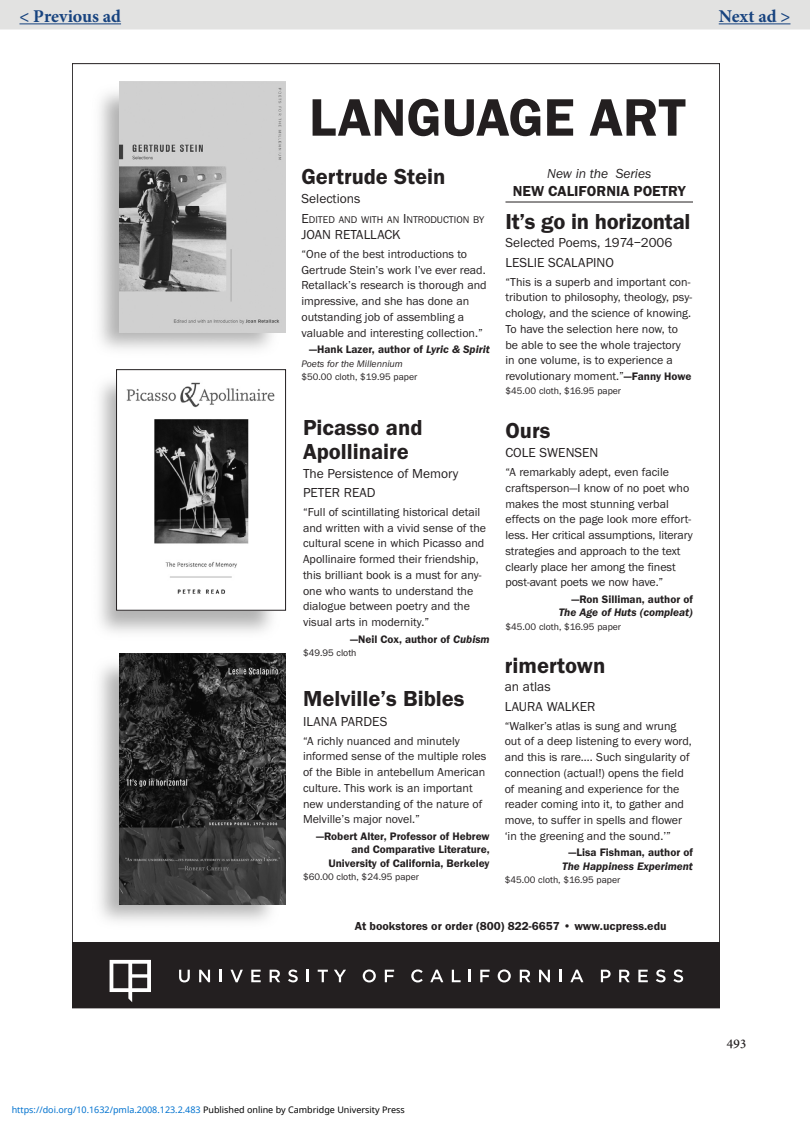
<style>
.page{position:relative;width:810px;height:1134px;background:#fff}
.page>*{position:absolute;margin:0;border:0;box-sizing:border-box;transform-origin:0 0}
.t1{font:600 54.6px "Franklin Gothic";color:#231f20}
.t2{font:600 22.5px/24px "Franklin Gothic";color:#231f20}
.IndexofAds{font:700 18px "Minion Pro";letter-spacing:-.005em;color:#17437f}
.t3{font:600 15px "Franklin Gothic";color:#231f20}
.t4{font:500 14.25px "Minion Pro";color:#231f20}
.t5{font:13.5px/19.5px "Franklin Gothic";color:#231f20}
.t6{font:italic 13.5px "Franklin Gothic";color:#231f20}
.t7{font:12px/15.8px "Franklin Gothic";color:#231f20}
.t8{font:600 12px "Franklin Gothic";color:#231f20}
.t9{font:600 11.25px/13.5px "Franklin Gothic";color:#231f20;text-align:right}
.t10{font:italic 600 11.25px/13.5px "Franklin Gothic";color:#231f20;text-align:right}
.t11{font:10.2px "Franklin Gothic";color:#231f20}
.t12{font:9.75px/13.5px "Franklin Gothic";color:#231f20}
.t13{font:9px "Noto Sans";color:#0172cf}
.s1{font-size:13.5px}
.s2{font-style:italic}
.s3{font-weight:600;font-size:11.25px}
.s4{font-style:normal}
.s5{color:#000}
</style>
<div class="page">
<div style="left:0;top:0;width:810px;height:30px;background:#e2e2e1"></div>
<hr style="left:20px;top:23px;width:101px;height:1px;background:#17437f">
<hr style="left:719px;top:23px;width:71px;height:1px;background:#17437f">
<img style="left:99px;top:656px;width:173px;height:265px">
<div style="left:72px;top:943px;width:648px;height:65px;background:#231f20"></div>
<svg style="left:110px;top:960px;width:41px;height:42px"></svg>
<svg style="left:179px;top:970px;width:11px;height:12px"></svg>
<svg style="left:199px;top:970px;width:11px;height:12px"></svg>
<svg style="left:220px;top:970px;width:2px;height:12px"></svg>
<svg style="left:230px;top:970px;width:13px;height:12px"></svg>
<svg style="left:251px;top:970px;width:10px;height:12px"></svg>
<svg style="left:270px;top:970px;width:10px;height:12px"></svg>
<svg style="left:288px;top:970px;width:10px;height:12px"></svg>
<svg style="left:307px;top:970px;width:2px;height:12px"></svg>
<svg style="left:318px;top:970px;width:10px;height:12px"></svg>
<svg style="left:334px;top:970px;width:12px;height:12px"></svg>
<svg style="left:363px;top:969px;width:13px;height:13px"></svg>
<svg style="left:385px;top:970px;width:9px;height:12px"></svg>
<svg style="left:411px;top:969px;width:12px;height:13px"></svg>
<svg style="left:430px;top:970px;width:13px;height:12px"></svg>
<svg style="left:452px;top:970px;width:9px;height:12px"></svg>
<svg style="left:468px;top:970px;width:3px;height:12px"></svg>
<svg style="left:480px;top:970px;width:10px;height:12px"></svg>
<svg style="left:498px;top:969px;width:13px;height:13px"></svg>
<svg style="left:520px;top:970px;width:10px;height:12px"></svg>
<svg style="left:539px;top:970px;width:11px;height:12px"></svg>
<svg style="left:560px;top:970px;width:2px;height:12px"></svg>
<svg style="left:570px;top:970px;width:13px;height:12px"></svg>
<svg style="left:601px;top:970px;width:10px;height:12px"></svg>
<svg style="left:619px;top:970px;width:11px;height:12px"></svg>
<svg style="left:638px;top:970px;width:10px;height:12px"></svg>
<svg style="left:656px;top:970px;width:10px;height:12px"></svg>
<svg style="left:673px;top:970px;width:10px;height:12px"></svg>
<img style="left:99px;top:84px;width:173px;height:265px">
<img style="left:120px;top:81px;width:166px;height:252px">
<img style="left:120px;top:653px;width:166px;height:252px">
<img style="left:99px;top:381px;width:184px;height:252px">
<img style="left:118px;top:381px;width:165px;height:227px">
<div style="left:116px;top:369px;width:170px;height:241px;border:1px solid #231f20"></div>
<hr style="left:506px;top:202px;width:187px;height:1px;background:#231f20">
<p class="IndexofAds" style="left:20px;top:6px;width:103px">&lt; Previous ad</p>
<p class="IndexofAds" style="left:719px;top:6px;width:73px">Next ad &gt;</p>
<p class="t1" style="left:309px;top:86px;width:378px">LANGUAGE ART</p>
<p class="t2" style="left:302px;top:165px;width:145px">Gertrude Stein</p>
<p class="t5" style="left:302px;top:189px;width:61px">Selections</p>
<p class="t11" style="left:302px;top:214px;width:184px"><span class="s1">E</span>DITED AND WITH AN <span class="s1">I</span>NTRODUCTION BY</p>
<p class="t5" style="left:302px;top:225px;width:101px">JOAN RETALLACK</p>
<p class="t7" style="left:302px;top:246px;width:187px">“One of the best introductions to Gertrude Stein’s work I’ve ever read.<br>Retallack’s research is thorough and impressive, and she has done an outstanding job of assembling a valuable and interesting collection.”</p>
<p class="t9" style="left:309px;top:343px;width:182px">—Hank Lazer, author of <span class="s2">Lyric &amp; Spirit</span></p>
<p class="t12" style="left:302px;top:357px;width:117px"><span class="s2">Poets for the Millennium </span>$50.00 cloth, $19.95 paper</p>
<p class="t2" style="left:303px;top:416px;width:121px">Picasso and<br>Apollinaire</p>
<p class="t5" style="left:303px;top:464px;width:157px">The Persistence of Memory<br>PETER READ</p>
<p class="t7" style="left:303px;top:504px;width:185px">“Full of scintillating historical detail and written with a vivid sense of the cultural scene in which Picasso and Apollinaire formed their friendship, this brilliant book is a must for any&shy;one who wants to understand the dialogue between poetry and the visual arts in modernity.”</p>
<p class="t9" style="left:350px;top:632px;width:141px">—Neil Cox, author of <span class="s2">Cubism</span></p>
<p class="t12" style="left:303px;top:646px;width:55px">$49.95 cloth</p>
<p class="t2" style="left:303px;top:687px;width:163px">Melville’s Bibles</p>
<p class="t5" style="left:303px;top:712px;width:86px">ILANA PARDES</p>
<p class="t7" style="left:303px;top:733px;width:185px">“A richly nuanced and minutely informed sense of the multiple roles of the Bible in antebellum American culture. This work is an important new understanding of the nature of<br>Melville’s major novel.”</p>
<p class="t9" style="left:316px;top:830px;width:175px">—Robert Alter, Professor of Hebrew and Comparative Literature,<br>University of California, Berkeley</p>
<p class="t12" style="left:303px;top:871px;width:118px">$60.00 cloth, $24.95 paper</p>
<p class="t6" style="left:547px;top:166px;width:106px">New in the Series</p>
<p class="t3" style="left:513px;top:182px;width:174px">NEW CALIFORNIA POETRY</p>
<p class="t2" style="left:506px;top:209px;width:187px">It’s go in horizontal</p>
<p class="t5" style="left:506px;top:233px;width:168px">Selected Poems, 1974–2006<br>LESLIE SCALAPINO</p>
<p class="t7" style="left:506px;top:274px;width:188px">“This is a superb and important con&shy;tribution to philosophy, theology, psy&shy;chology, and the science of knowing.<br>To have the selection here now, to be able to see the whole trajectory in one volume, is to experience a revolutionary moment.”<span class="s3">—Fanny Howe</span></p>
<p class="t12" style="left:506px;top:384px;width:117px">$45.00 cloth, $16.95 paper</p>
<p class="t2" style="left:506px;top:419px;width:47px">Ours</p>
<p class="t5" style="left:506px;top:443px;width:94px">COLE SWENSEN</p>
<p class="t7" style="left:506px;top:465px;width:189px">“A remarkably adept, even facile craftsperson—I know of no poet who makes the most stunning verbal effects on the page look more effort&shy;less. Her critical assumptions, literary strategies and approach to the text clearly place her among the finest post-avant poets we now have.”</p>
<p class="t10" style="left:559px;top:593px;width:136px"><span class="s4">—Ron Silliman, author of<br></span>The Age of Huts (compleat)</p>
<p class="t12" style="left:506px;top:620px;width:117px">$45.00 cloth, $16.95 paper</p>
<p class="t2" style="left:505px;top:653px;width:102px">rimertown</p>
<p class="t5" style="left:505px;top:677px;width:92px">an atlas<br>LAURA WALKER</p>
<p class="t7" style="left:505px;top:718px;width:189px">“Walker’s atlas is sung and wrung out of a deep listening to every word, and this is rare…. Such singularity of connection (actual!) opens the field of meaning and experience for the reader coming into it, to gather and move, to suffer in spells and flower ‘in the greening and the sound.’”</p>
<p class="t10" style="left:562px;top:846px;width:132px;text-align:center"><span class="s4">—Lisa Fishman, author of<br></span>The Happiness Experiment</p>
<p class="t12" style="left:505px;top:874px;width:117px">$45.00 cloth, $16.95 paper</p>
<p class="t8" style="left:355px;top:919px;width:313px">At bookstores or order (800) 822-6657 • www.ucpress.edu</p>
<p class="t13" style="left:12px;top:1103px;width:395px">https://doi.org/10.1632/pmla.2008.123.2.483 <span class="s5">Published online by Cambridge University Press</span></p>
<p class="t4" style="left:726px;top:1033px;width:22px">493</p>
</div>
